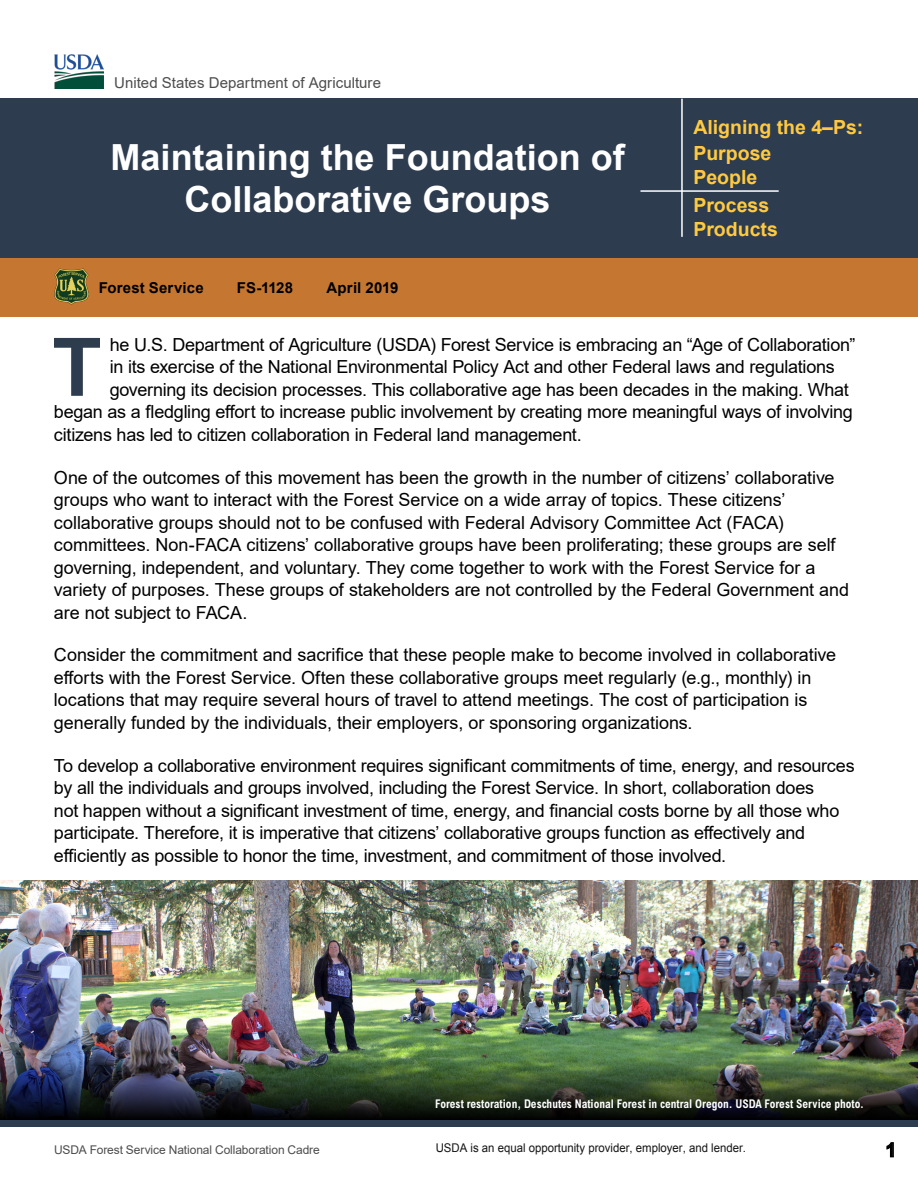
<style>
.page{position:relative;width:918px;height:1188px;background:#fff}
.page>*{position:absolute;margin:0;border:0;box-sizing:border-box;transform-origin:0 0}
.Main_Paragraph{font:700 80.85px "Arial";color:#2e3c4f}
.t1{font:700 36px "Arial";color:#fff}
.t2{font:700 19.5px "Arial";color:#ffca41}
.t3{font:700 19.5px "Arial";color:#000}
.Main_Paragraph-2{font:18px/22.5px "Arial";letter-spacing:-.01em;color:#000}
.t4{font:15px "Arial";color:#4d4d4f}
.t5{font:700 15px "Arial";letter-spacing:.01em;color:#000}
.t6{font:700 condensed 12px "Arial MT Std";color:#fff;scale:.95 1}
.t7{font:12px "Arial";color:#141413;scale:.95 1}
.t8{font:12px "Arial";letter-spacing:-.005em;color:#4d4d4f}
</style>
<div class="page">
<img style="left:0;top:880px;width:918px;height:176px">
<div style="left:0;top:99px;width:918px;height:159px;background:#2e3c4f"></div>
<div style="left:0;top:258px;width:918px;height:58px;background:#c57731"></div>
<img style="left:54px;top:54px;width:50px;height:34px">
<img style="left:54px;top:269px;width:34px;height:36px">
<hr style="left:681px;top:99px;width:2px;height:138px;background:#fff">
<hr style="left:640px;top:190px;width:139px;height:2px;background:#fff">
<svg style="left:886px;top:1142px;width:8px;height:16px"></svg>
<div style="left:0;top:1120px;width:918px;height:7px;background:#2e3c4f"></div>
<img style="left:0;top:1056px;width:918px;height:64px">
<p class="t4" style="left:114px;top:72px;width:268px">United States Department of Agriculture</p>
<p class="t1" style="left:111px;top:132px;width:516px">Maintaining the Foundation of</p>
<p class="t1" style="left:185px;top:174px;width:368px">Collaborative Groups</p>
<p class="t5" style="left:99px;top:277px;width:107px">Forest Service</p>
<p class="t5" style="left:237px;top:277px;width:58px">FS-1128</p>
<p class="t5" style="left:327px;top:277px;width:73px">April 2019</p>
<p class="t2" style="left:693px;top:114px;width:172px">Aligning the 4–Ps:</p>
<p class="t2" style="left:693px;top:139px;width:80px">Purpose</p>
<p class="t2" style="left:693px;top:163px;width:65px">People</p>
<p class="t2" style="left:693px;top:192px;width:77px">Process</p>
<p class="t2" style="left:693px;top:216px;width:86px">Products</p>
<p class="Main_Paragraph" style="left:52px;top:310px;width:51px">T</p>
<p class="Main_Paragraph-2" style="left:110px;top:333px;width:747px">he U.S. Department of Agriculture (USDA) Forest Service is embracing an “Age of Collaboration”</p>
<p class="Main_Paragraph-2" style="left:110px;top:356px;width:727px">in its exercise of the National Environmental Policy Act and other Federal laws and regulations</p>
<p class="Main_Paragraph-2" style="left:110px;top:378px;width:741px">governing its decision processes. This collaborative age has been decades in the making. What</p>
<p class="Main_Paragraph-2" style="left:54px;top:401px;width:800px">began as a fledgling effort to increase public involvement by creating more meaningful ways of involving</p>
<p class="Main_Paragraph-2" style="left:54px;top:423px;width:529px">citizens has led to citizen collaboration in Federal land management.</p>
<p class="Main_Paragraph-2" style="left:54px;top:466px;width:797px">One of the outcomes of this movement has been the growth in the number of citizens’ collaborative groups who want to interact with the Forest Service on a wide array of topics. These citizens’ collaborative groups should not to be confused with Federal Advisory Committee Act (FACA) committees. Non-FACA citizens’ collaborative groups have been proliferating; these groups are self governing, independent, and voluntary. They come together to work with the Forest Service for a variety of purposes. These groups of stakeholders are not controlled by the Federal Government and are not subject to FACA.</p>
<p class="Main_Paragraph-2" style="left:54px;top:644px;width:784px">Consider the commitment and sacrifice that these people make to become involved in collaborative efforts with the Forest Service. Often these collaborative groups meet regularly (e.g., monthly) in locations that may require several hours of travel to attend meetings. The cost of participation is generally funded by the individuals, their employers, or sponsoring organizations.</p>
<p class="Main_Paragraph-2" style="left:54px;top:754px;width:802px">To develop a collaborative environment requires significant commitments of time, energy, and resources by all the individuals and groups involved, including the Forest Service. In short, collaboration does<br>not happen without a significant investment of time, energy, and financial costs borne by all those who participate. Therefore, it is imperative that citizens’ collaborative groups function as effectively and efficiently as possible to honor the time, investment, and commitment of those involved.</p>
<p class="t8" style="left:54px;top:1142px;width:267px">USDA Forest Service National Collaboration Cadre</p>
<p class="t6" style="left:435px;top:1097px;width:453px">Forest restoration, Deschutes National Forest in central Oregon. USDA Forest Service photo.</p>
<p class="t7" style="left:436px;top:1140px;width:328px">USDA is an equal opportunity provider, employer, and lender.</p>
<p class="t3" style="left:886px;top:1136px;width:12px">1</p>
</div>
